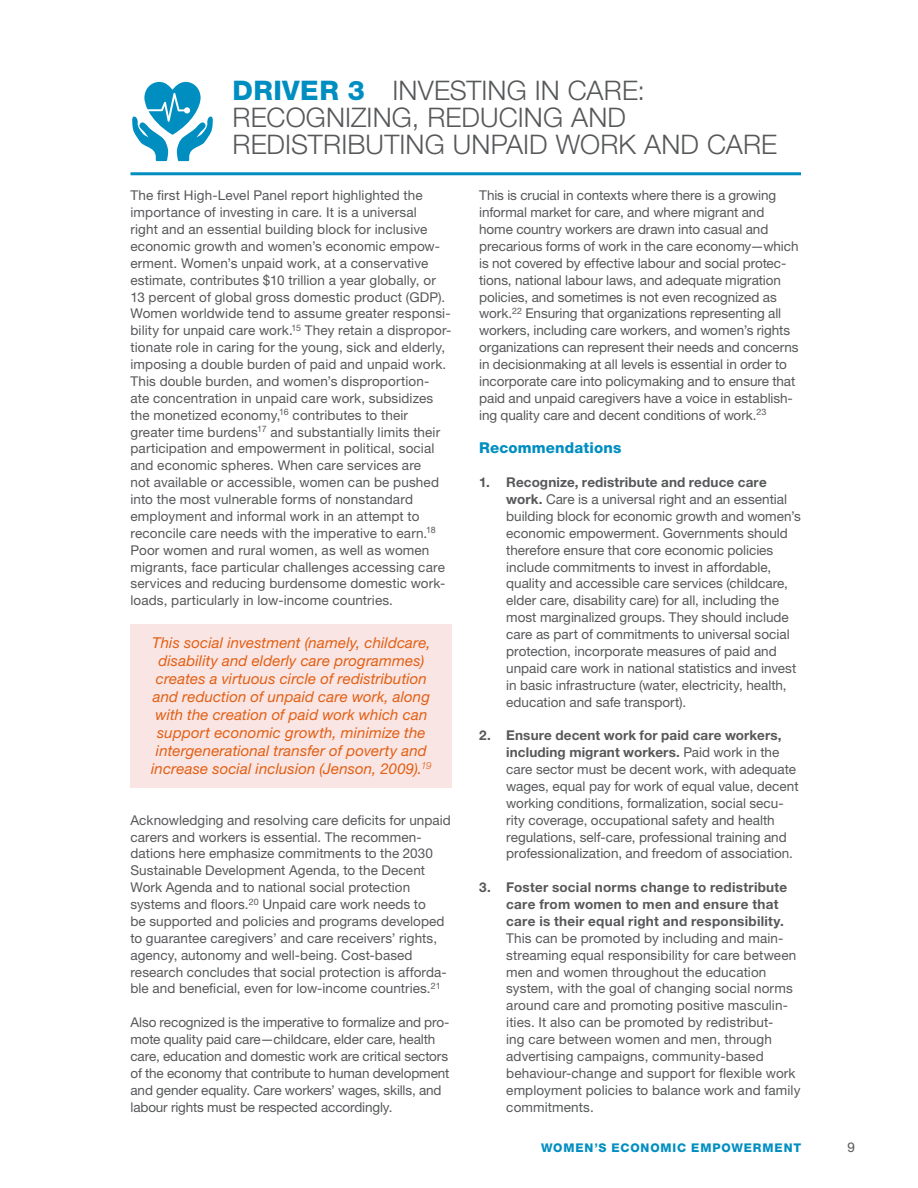
<style>
.page{position:relative;width:918px;height:1188px;background:#fff}
.page>*{position:absolute;margin:0;border:0;box-sizing:border-box;transform-origin:0 0}
.t1{font:300 27px/27px "Helvetica Neue LT Std";letter-spacing:.005em;color:#57585a}
.t2{font:italic 15px/18px "Helvetica Neue LT Std";letter-spacing:.01em;color:#e25f14;text-align:center}
.t3{font:800 15px "Helvetica Neue LT Std";letter-spacing:.01em;color:#008ec1}
.t4{font:13.5px/16.8px "Helvetica Neue LT Std";letter-spacing:.005em;color:#57585a}
.t5{font:700 13.5px/16.8px "Helvetica Neue LT Std";letter-spacing:.02em;color:#57585a}
.t6{font:800 12px "Helvetica Neue LT Std";letter-spacing:.07em;color:#008ec1}
.s1{font-weight:800;color:#008ec1}
.s2{font-weight:700}
</style>
<div class="page">
<hr style="left:130px;top:172px;width:671px;height:3px;background:#008ec1">
<svg style="left:132px;top:82px;width:81px;height:79px"></svg>
<div style="left:130px;top:624px;width:322px;height:164px;background:#f9e5e3"></div>
<h1 class="t1" style="left:232px;top:77px;width:546px"><span class="s1">DRIVER 3</span> INVESTING IN CARE:<br>RECOGNIZING, REDUCING AND<br>REDISTRIBUTING UNPAID WORK AND CARE</h1>
<p class="t4" style="left:130px;top:187px;width:322px">The first High-Level Panel report highlighted the importance of investing in care. It is a universal<br>right and an essential building block for inclusive economic growth and women’s economic empow&shy;erment. Women’s unpaid work, at a conservative estimate, contributes $10 trillion a year globally, or 13 percent of global gross domestic product (GDP).<br>Women worldwide tend to assume greater responsi&shy;bility for unpaid care work.<sup>15</sup> They retain a dispropor&shy;tionate role in caring for the young, sick and elderly, imposing a double burden of paid and unpaid work.<br>This double burden, and women’s disproportion&shy;ate concentration in unpaid care work, subsidizes the monetized economy,<sup>16</sup> contributes to their greater time burdens<sup>17</sup> and substantially limits their participation and empowerment in political, social and economic spheres. When care services are<br>not available or accessible, women can be pushed into the most vulnerable forms of nonstandard employment and informal work in an attempt to reconcile care needs with the imperative to earn.<sup>18<br></sup>Poor women and rural women, as well as women migrants, face particular challenges accessing care services and reducing burdensome domestic work&shy;loads, particularly in low-income countries.</p>
<p class="t4" style="left:479px;top:187px;width:321px">This is crucial in contexts where there is a growing informal market for care, and where migrant and home country workers are drawn into casual and precarious forms of work in the care economy—which is not covered by effective labour and social protec&shy;tions, national labour laws, and adequate migration policies, and sometimes is not even recognized as work.<sup>22</sup> Ensuring that organizations representing all workers, including care workers, and women’s rights organizations can represent their needs and concerns in decisionmaking at all levels is essential in order to incorporate care into policymaking and to ensure that paid and unpaid caregivers have a voice in establish&shy;ing quality care and decent conditions of work.<sup>23</sup></p>
<p class="t3" style="left:479px;top:439px;width:144px">Recommendations</p>
<p class="t4" style="left:506px;top:474px;width:296px;text-indent:-27px"><span class="s2">1. Recognize, redistribute and reduce care work.</span> Care is a universal right and an essential building block for economic growth and women’s economic empowerment. Governments should therefore ensure that core economic policies include commitments to invest in affordable, quality and accessible care services (childcare, elder care, disability care) for all, including the most marginalized groups. They should include care as part of commitments to universal social protection, incorporate measures of paid and unpaid care work in national statistics and invest in basic infrastructure (water, electricity, health, education and safe transport).</p>
<p class="t4" style="left:506px;top:727px;width:294px;text-indent:-27px"><span class="s2">2. Ensure decent work for paid care workers, including migrant workers.</span> Paid work in the care sector must be decent work, with adequate wages, equal pay for work of equal value, decent working conditions, formalization, social secu&shy;rity coverage, occupational safety and health regulations, self-care, professional training and professionalization, and freedom of association.</p>
<p class="t5" style="left:506px;top:879px;width:283px;text-indent:-27px">3. Foster social norms change to redistribute care from women to men and ensure that care is their equal right and responsibility.</p>
<p class="t4" style="left:506px;top:929px;width:296px">This can be promoted by including and main&shy;streaming equal responsibility for care between men and women throughout the education system, with the goal of changing social norms around care and promoting positive masculin&shy;ities. It also can be promoted by redistribut-<br>ing care between women and men, through advertising campaigns, community-based behaviour-change and support for flexible work employment policies to balance work and family commitments.</p>
<p class="t2" style="left:151px;top:634px;width:282px">This social investment (namely, childcare, disability and elderly care programmes) creates a virtuous circle of redistribution and reduction of unpaid care work, along with the creation of paid work which can support economic growth, minimize the intergenerational transfer of poverty and increase social inclusion (Jenson, 2009).<sup>19</sup></p>
<p class="t4" style="left:130px;top:811px;width:322px">Acknowledging and resolving care deficits for unpaid carers and workers is essential. The recommen&shy;dations here emphasize commitments to the 2030<br>Sustainable Development Agenda, to the Decent Work Agenda and to national social protection systems and floors.<sup>20</sup> Unpaid care work needs to<br>be supported and policies and programs developed to guarantee caregivers’ and care receivers’ rights, agency, autonomy and well-being. Cost-based research concludes that social protection is afforda&shy;ble and beneficial, even for low-income countries.<sup>21</sup></p>
<p class="t4" style="left:130px;top:1014px;width:321px">Also recognized is the imperative to formalize and pro&shy;mote quality paid care—childcare, elder care, health care, education and domestic work are critical sectors of the economy that contribute to human development and gender equality. Care workers’ wages, skills, and labour rights must be respected accordingly.</p>
<p class="t6" style="left:541px;top:1141px;width:262px">WOMEN’S ECONOMIC EMPOWERMENT</p>
<p class="t4" style="left:847px;top:1139px;width:9px">9</p>
</div>
